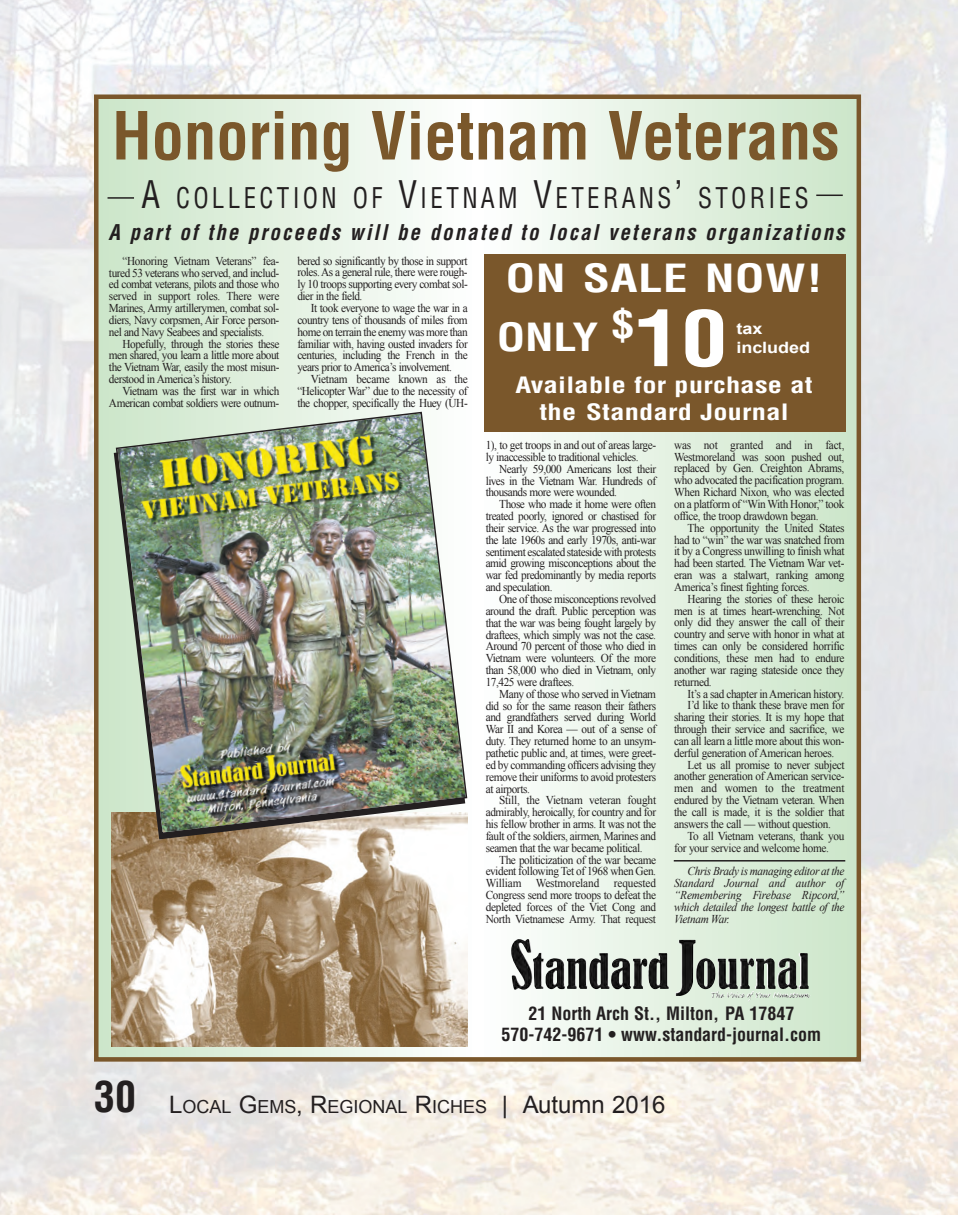
<style>
.page{position:relative;width:958px;height:1215px;background:#fff}
.page>*{position:absolute;margin:0;border:0;box-sizing:border-box;transform-origin:0 0}
.t1{font:700 condensed 64.65px "Helvetica";color:#7a572b}
.t2{font:700 condensed 37.8px/58.9px "Helvetica";letter-spacing:.01em;color:#fff;scale:1.29 1}
.t3{font:condensed 27.9px "Helvetica";letter-spacing:.135em;color:#231f20;scale:.9 1}
.t4{font:700 condensed 22.05px/26.8px "Helvetica";letter-spacing:.01em;color:#fff;text-align:center;scale:1.29 1}
.t5{font:italic 700 condensed 21.15px "Helvetica";color:#231f20}
.t6{font:700 condensed 18px/21.6px "Helvetica";color:#231f20;text-align:center}
.t7{font:18px "Arial";color:#231f20}
.t8{font:700 15.6px/18.8px "Arial";color:#fff;scale:1.15 1}
.t9{font:12px/11.9px "Times New Roman";letter-spacing:-.035em;color:#231f20;text-align:justify;scale:.94 1}
.t10{font:italic 12px/11.9px "Times New Roman";letter-spacing:-.03em;color:#231f20;text-align:justify;scale:.94 1}
.t11{font:12px "Times New Roman";letter-spacing:-.01em;color:#231f20;scale:.94 1}
.s1{font-size:37.05px}
.s2{font-size:75.75px}
.s3{font-family:"Helvetica";font-weight:700;font-stretch:condensed;font-size:42px}
.s4{font-size:24px}
</style>
<div class="page">
<img style="left:0;top:0;width:957px;height:1215px">
<div style="left:319px;top:98px;width:317px;height:961px;background:#e8f4e7"></div>
<div style="left:343px;top:98px;width:269px;height:961px;background:#ebf6eb"></div>
<div style="left:360px;top:98px;width:235px;height:961px;background:#eff7ee"></div>
<div style="left:390px;top:98px;width:175px;height:961px;background:#f2f9f2"></div>
<div style="left:413px;top:98px;width:129px;height:961px;background:#f6fbf6"></div>
<div style="left:442px;top:98px;width:71px;height:961px;background:#fafdfa"></div>
<div style="left:466px;top:98px;width:23px;height:961px;background:#fdfefe"></div>
<div style="left:94px;top:94px;width:767px;height:968px;border:4px solid #7a572b"></div>
<hr style="left:108px;top:197px;width:26px;height:2px;background:#231f20">
<svg style="left:816px;top:195px;width:27px;height:1px"></svg>
<div style="left:484px;top:254px;width:361px;height:178px;background:#7a572b"></div>
<img style="left:111px;top:812px;width:356px;height:234px">
<img style="left:115px;top:411px;width:353px;height:424px">
<hr style="left:674px;top:860px;width:171px;height:2px;background:#231f20">
<img style="left:511px;top:939px;width:298px;height:59px">
<h1 class="t1" style="left:112px;top:111px;width:729px">Honoring Vietnam Veterans</h1>
<h3 class="t3" style="left:142px;top:187px;width:743px"><span class="s1">A</span> COLLECTION OF <span class="s1">V</span>IETNAM <span class="s1">V</span>ETERANS<span class="s1">’</span> STORIES</h3>
<h3 class="t5" style="left:108px;top:224px;width:742px">A part of the proceeds will be donated to local veterans organizations</h3>
<h2 class="t2" style="left:497px;top:252px;width:254px">ON SALE NOW!<br>ONLY $<span class="s2">10</span></h2>
<h3 class="t4" style="left:515px;top:373px;width:232px">Available for purchase at the Standard Journal</h3>
<p class="t9" style="left:297px;top:254px;width:183px">bered so significantly by those in support roles. As a general rule, there were rough&shy;ly 10 troops supporting every combat sol&shy;dier in the field.</p>
<p class="t9" style="left:297px;top:302px;width:183px;text-indent:14px">It took everyone to wage the war in a country tens of thousands of miles from home on terrain the enemy was more than familiar with, having ousted invaders for centuries, including the French in the years prior to America’s involvement.</p>
<p class="t9" style="left:297px;top:373px;width:183px;text-indent:14px">Vietnam became known as the “Helicopter War” due to the necessity of the chopper, specifically the Huey (UH-</p>
<p class="t9" style="left:109px;top:255px;width:183px;text-indent:14px">“Honoring Vietnam Veterans” fea&shy;tured 53 veterans who served, and includ&shy;ed combat veterans, pilots and those who served in support roles. There were Marines, Army artillerymen, combat sol&shy;diers, Navy corpsmen, Air Force person&shy;nel and Navy Seabees and specialists.</p>
<p class="t9" style="left:109px;top:337px;width:183px;text-indent:14px">Hopefully, through the stories these men shared, you learn a little more about the Vietnam War, easily the most misun&shy;derstood in America’s history.</p>
<p class="t9" style="left:109px;top:385px;width:183px;text-align:right">Vietnam was the first war in which<br>American combat soldiers were outnum-</p>
<h3 class="t8" style="left:737px;top:320px;width:66px">tax included</h3>
<p class="t9" style="left:486px;top:439px;width:183px">1), to get troops in and out of areas large&shy;ly inaccessible to traditional vehicles.</p>
<p class="t9" style="left:486px;top:463px;width:183px;text-indent:14px">Nearly 59,000 Americans lost their lives in the Vietnam War. Hundreds of thousands more were wounded.</p>
<p class="t9" style="left:486px;top:498px;width:183px;text-indent:14px">Those who made it home were often treated poorly, ignored or chastised for their service. As the war progressed into the late 1960s and early 1970s, anti-war sentiment escalated stateside with protests amid growing misconceptions about the war fed predominantly by media reports and speculation.</p>
<p class="t9" style="left:486px;top:593px;width:183px;text-indent:14px">One of those misconceptions revolved around the draft. Public perception was that the war was being fought largely by draftees, which simply was not the case.<br>Around 70 percent of those who died in Vietnam were volunteers. Of the more than 58,000 who died in Vietnam, only 17,425 were draftees.</p>
<p class="t9" style="left:486px;top:688px;width:183px;text-indent:14px">Many of those who served in Vietnam did so for the same reason their fathers and grandfathers served during World War II and Korea — out of a sense of duty. They returned home to an unsym&shy;pathetic public and, at times, were greet&shy;ed by commanding officers advising they remove their uniforms to avoid protesters at airports.</p>
<p class="t9" style="left:486px;top:794px;width:183px;text-indent:14px">Still, the Vietnam veteran fought admirably, heroically, for country and for his fellow brother in arms. It was not the fault of the soldiers, airmen, Marines and seamen that the war became political.</p>
<p class="t9" style="left:486px;top:853px;width:183px;text-indent:14px">The politicization of the war became evident following Tet of 1968 when Gen.<br>William Westmoreland requested Congress send more troops to defeat the depleted forces of the Viet Cong and North Vietnamese Army. That request</p>
<p class="t9" style="left:674px;top:439px;width:183px">was not granted and in fact, Westmoreland was soon pushed out, replaced by Gen. Creighton Abrams, who advocated the pacification program.<br>When Richard Nixon, who was elected on a platform of “Win With Honor,” took office, the troop drawdown began.</p>
<p class="t9" style="left:674px;top:522px;width:183px;text-indent:14px">The opportunity the United States had to “win” the war was snatched from it by a Congress unwilling to finish what had been started. The Vietnam War vet&shy;eran was a stalwart, ranking among America’s finest fighting forces.</p>
<p class="t9" style="left:674px;top:593px;width:183px;text-indent:14px">Hearing the stories of these heroic men is at times heart-wrenching. Not only did they answer the call of their country and serve with honor in what at times can only be considered horrific conditions, these men had to endure another war raging stateside once they returned.</p>
<p class="t9" style="left:688px;top:687px;width:168px">It’s a sad chapter in American history.</p>
<p class="t9" style="left:688px;top:699px;width:168px">I’d like to thank these brave men for</p>
<p class="t9" style="left:674px;top:711px;width:183px">sharing their stories. It is my hope that</p>
<p class="t9" style="left:674px;top:723px;width:183px">through their service and sacrifice, we</p>
<p class="t9" style="left:674px;top:735px;width:183px">can all learn a little more about this won-</p>
<p class="t9" style="left:674px;top:747px;width:172px">derful generation of American heroes.</p>
<p class="t9" style="left:688px;top:758px;width:168px">Let us all promise to never subject</p>
<p class="t9" style="left:674px;top:770px;width:183px">another generation of American service-</p>
<p class="t11" style="left:674px;top:780px;width:183px">men and women to the treatment</p>
<p class="t9" style="left:674px;top:794px;width:183px">endured by the Vietnam veteran. When</p>
<p class="t9" style="left:674px;top:806px;width:183px">the call is made, it is the soldier that</p>
<p class="t9" style="left:674px;top:818px;width:168px">answers the call — without question.</p>
<p class="t9" style="left:688px;top:830px;width:168px">To all Vietnam veterans, thank you</p>
<p class="t9" style="left:674px;top:841px;width:166px">for your service and welcome home.</p>
<p class="t10" style="left:674px;top:865px;width:183px;text-indent:14px">Chris Brady is managing editor at the Standard Journal and author of “Remembering Firebase Ripcord,” which detailed the longest battle of the Vietnam War.</p>
<h3 class="t6" style="left:502px;top:1004px;width:321px">21 North Arch St., Milton, PA 17847<br>570-742-9671 • www.standard-journal.com</h3>
<h3 class="t7" style="left:94px;top:1095px;width:573px"><span class="s3">30</span> <span class="s4">L</span>OCAL <span class="s4">G</span>EMS<span class="s4">, R</span>EGIONAL <span class="s4">R</span>ICHES <span class="s4">| Autumn 2016</span></h3>
</div>
